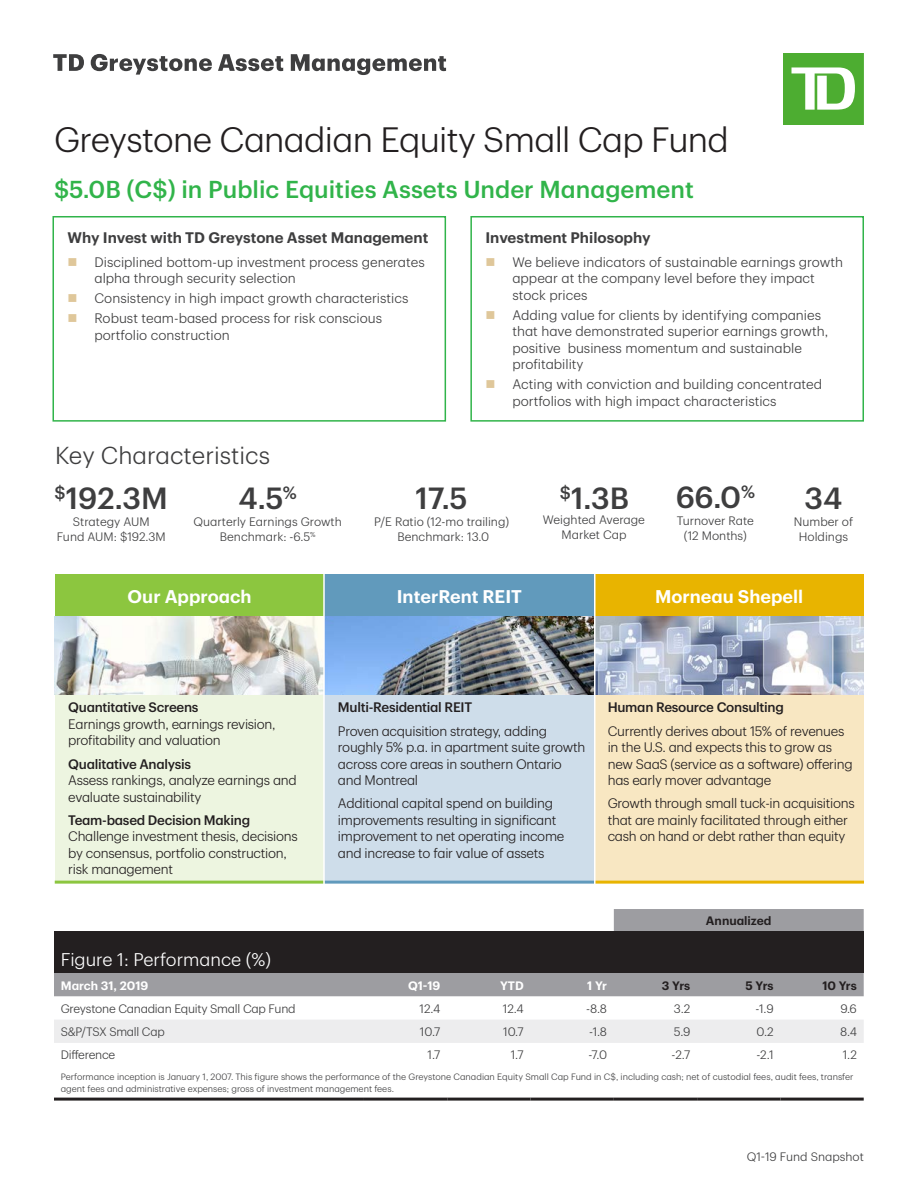
<style>
.page{position:relative;width:918px;height:1188px;background:#fff}
.page>*{position:absolute;margin:0;border:0;box-sizing:border-box;transform-origin:0 0}
.Interior_Headline{font:300 34.5px "TD Graphik";letter-spacing:-.02em;color:#231f20}
.Interior_Headline-2{font:500 30px "TD Graphik";color:#3e3e3f}
.Interior_Headline-3{font:500 24px "TD Graphik";color:#31b44a}
.Body_Headline_2{font:300 24px "TD Graphik";color:#3e3e3f}
.Table_Title{font:600 18px "TD Graphik";color:#fff}
.Table_Title-2{font:300 18px "TD Graphik";color:#fff}
.t1{font:600 15px "TD Graphik";color:#3e3e3f}
.t2{font:300 13.5px/16.5px "TD Graphik";letter-spacing:-.02em;color:#231f20}
.t3{font:300 13.5px/16.5px "TD Graphik";color:#3e3e3f}
.t4{font:500 13.5px "TD Graphik";letter-spacing:-.02em;color:#231f20}
.Body_Headline_2-2{font:300 12px/15px "TD Graphik";color:#3e3e3f;text-align:center}
.Body_Headline_2-3{font:300 12px "TD Graphik";letter-spacing:-.02em;color:#3e3e3f}
.t5{font:600 12px "TD Graphik";color:#231f20}
.Table_Title-3{font:600 12px "TD Graphik";color:#fff}
.Page{font:300 12px "TD Graphik";color:#3e3e3f}
.t6{font:300 9px/12px "TD Graphik";color:#3e3e3f}
</style>
<div class="page">
<svg style="left:783px;top:54px;width:81px;height:70px"></svg>
<div style="left:55px;top:574px;width:269px;height:42px;background:#8cc63f"></div>
<div style="left:324px;top:574px;width:270px;height:42px;background:#619abc"></div>
<div style="left:594px;top:574px;width:270px;height:42px;background:#e8b400"></div>
<div style="left:55px;top:694px;width:269px;height:188px;background:#edf5e0"></div>
<div style="left:324px;top:694px;width:270px;height:188px;background:#ceddea"></div>
<div style="left:594px;top:694px;width:270px;height:188px;background:#f8e7c2"></div>
<hr style="left:55px;top:881px;width:269px;height:3px;background:#8cc63f">
<hr style="left:594px;top:881px;width:270px;height:3px;background:#e8b400">
<hr style="left:324px;top:881px;width:270px;height:3px;background:#619abc">
<img style="left:55px;top:616px;width:809px;height:78px">
<svg style="left:54px;top:909px;width:810px;height:87px;fill:#9d9da1"></svg>
<div style="left:54px;top:931px;width:810px;height:42px;background:#231f20"></div>
<div style="left:54px;top:1020px;width:810px;height:23px;background:#ededee"></div>
<hr style="left:54px;top:1098px;width:310px;height:3px;background:#231f20">
<hr style="left:364px;top:1098px;width:83px;height:3px;background:#231f20">
<hr style="left:447px;top:1098px;width:84px;height:3px;background:#231f20">
<hr style="left:531px;top:1098px;width:83px;height:3px;background:#231f20">
<hr style="left:614px;top:1098px;width:83px;height:3px;background:#231f20">
<hr style="left:697px;top:1098px;width:83px;height:3px;background:#231f20">
<hr style="left:780px;top:1098px;width:84px;height:3px;background:#231f20">
<hr style="left:323px;top:561px;width:2px;height:329px;background:#fff">
<hr style="left:594px;top:561px;width:2px;height:329px;background:#fff">
<div style="left:52px;top:216px;width:394px;height:206px;border:2px solid #31b44a"></div>
<div style="left:470px;top:216px;width:394px;height:206px;border:2px solid #31b44a"></div>
<svg style="left:53px;top:54px;width:393px;height:21px"></svg>
<p class="Interior_Headline" style="left:54px;top:114px;width:676px">Greystone Canadian Equity Small Cap Fund</p>
<p class="Interior_Headline-3" style="left:54px;top:171px;width:641px">$5.0B (C$) in Public Equities Assets Under Management</p>
<p class="t1" style="left:68px;top:226px;width:362px">Why Invest with TD Greystone Asset Management</p>
<p class="t3" style="left:94px;top:252px;width:332px">Disciplined bottom-up investment process generates alpha through security selection</p>
<p class="t3" style="left:94px;top:289px;width:315px">Consistency in high impact growth characteristics</p>
<p class="t3" style="left:94px;top:309px;width:289px">Robust team-based process for risk conscious portfolio construction</p>
<p class="t1" style="left:485px;top:226px;width:167px">Investment Philosophy</p>
<p class="t3" style="left:512px;top:252px;width:332px">We believe indicators of sustainable earnings growth appear at the company level before they impact stock prices</p>
<p class="t3" style="left:512px;top:305px;width:317px">Adding value for clients by identifying companies that have demonstrated superior earnings growth, positive business momentum and sustainable profitability</p>
<p class="t3" style="left:512px;top:375px;width:311px">Acting with conviction and building concentrated portfolios with high impact characteristics</p>
<p class="Body_Headline_2" style="left:55px;top:437px;width:216px">Key Characteristics</p>
<p class="Interior_Headline-2" style="left:55px;top:475px;width:115px"><sup>$</sup>192.3M</p>
<p class="Body_Headline_2-2" style="left:73px;top:513px;width:78px">Strategy AUM</p>
<p class="Body_Headline_2-2" style="left:57px;top:528px;width:110px">Fund AUM: $192.3M</p>
<p class="Interior_Headline-2" style="left:238px;top:475px;width:60px">4.5<sup>%</sup></p>
<p class="Body_Headline_2-2" style="left:193px;top:513px;width:150px">Quarterly Earnings Growth<br>Benchmark: -6.5<sup>%</sup></p>
<p class="Interior_Headline-2" style="left:416px;top:475px;width:54px">17.5</p>
<p class="Body_Headline_2-2" style="left:374px;top:513px;width:136px">P/E Ratio (12-mo trailing)</p>
<p class="Body_Headline_2-2" style="left:397px;top:528px;width:93px">Benchmark: 13.0</p>
<p class="Interior_Headline-2" style="left:560px;top:476px;width:71px"><sup>$</sup>1.3B</p>
<p class="Body_Headline_2-2" style="left:543px;top:511px;width:104px">Weighted Average</p>
<p class="Body_Headline_2-2" style="left:561px;top:526px;width:67px">Market Cap</p>
<p class="Interior_Headline-2" style="left:676px;top:474px;width:81px">66.0<sup>%</sup></p>
<p class="Body_Headline_2-2" style="left:677px;top:512px;width:79px">Turnover Rate</p>
<p class="Body_Headline_2-2" style="left:684px;top:527px;width:65px">(12 Months)</p>
<p class="Interior_Headline-2" style="left:805px;top:475px;width:39px">34</p>
<p class="Body_Headline_2-2" style="left:794px;top:513px;width:61px">Number of<br>Holdings</p>
<p class="Table_Title" style="left:128px;top:583px;width:125px">Our Approach</p>
<p class="Table_Title" style="left:397px;top:583px;width:127px">InterRent REIT</p>
<p class="Table_Title" style="left:655px;top:583px;width:150px">Morneau Shepell</p>
<p class="t4" style="left:68px;top:697px;width:132px">Quantitative Screens</p>
<p class="t2" style="left:68px;top:715px;width:209px">Earnings growth, earnings revision, profitability and valuation</p>
<p class="t4" style="left:68px;top:753px;width:125px">Qualitative Analysis</p>
<p class="t2" style="left:68px;top:771px;width:230px">Assess rankings, analyze earnings and evaluate sustainability</p>
<p class="t4" style="left:68px;top:810px;width:183px">Team-based Decision Making</p>
<p class="t2" style="left:68px;top:827px;width:231px">Challenge investment thesis, decisions by consensus, portfolio construction, risk management</p>
<p class="t4" style="left:338px;top:697px;width:136px">Multi-Residential REIT</p>
<p class="t2" style="left:338px;top:721px;width:249px">Proven acquisition strategy, adding roughly 5% p.a. in apartment suite growth across core areas in southern Ontario and Montreal</p>
<p class="t2" style="left:338px;top:794px;width:228px">Additional capital spend on building improvements resulting in significant improvement to net operating income and increase to fair value of assets</p>
<p class="t4" style="left:608px;top:697px;width:178px">Human Resource Consulting</p>
<p class="t2" style="left:608px;top:721px;width:246px">Currently derives about 15% of revenues in the U.S. and expects this to grow as new SaaS (service as a software) offering has early mover advantage</p>
<p class="t2" style="left:608px;top:794px;width:248px">Growth through small tuck-in acquisitions that are mainly facilitated through either cash on hand or debt rather than equity</p>
<p class="t5" style="left:706px;top:912px;width:67px">Annualized</p>
<p class="Table_Title-2" style="left:61px;top:946px;width:212px">Figure 1: Performance (%)</p>
<p class="Table_Title-3" style="left:61px;top:976px;width:89px">March 31, 2019</p>
<p class="Table_Title-3" style="left:408px;top:976px;width:34px">Q1-19</p>
<p class="Table_Title-3" style="left:500px;top:976px;width:25px">YTD</p>
<p class="Table_Title-3" style="left:587px;top:976px;width:21px">1 Yr</p>
<p class="t5" style="left:662px;top:976px;width:30px">3 Yrs</p>
<p class="t5" style="left:745px;top:976px;width:30px">5 Yrs</p>
<p class="t5" style="left:822px;top:976px;width:36px">10 Yrs</p>
<p class="Body_Headline_2-3" style="left:61px;top:1000px;width:236px">Greystone Canadian Equity Small Cap Fund</p>
<p class="Body_Headline_2-2" style="left:420px;top:1000px;width:22px">12.4</p>
<p class="Body_Headline_2-2" style="left:503px;top:1000px;width:22px">12.4</p>
<p class="Body_Headline_2-2" style="left:586px;top:1000px;width:22px">-8.8</p>
<p class="Body_Headline_2-2" style="left:674px;top:1000px;width:18px">3.2</p>
<p class="Body_Headline_2-2" style="left:756px;top:1000px;width:20px">-1.9</p>
<p class="Body_Headline_2-2" style="left:840px;top:1000px;width:18px">9.6</p>
<p class="Body_Headline_2-3" style="left:61px;top:1023px;width:105px">S&amp;P/TSX Small Cap</p>
<p class="Body_Headline_2-2" style="left:420px;top:1023px;width:22px">10.7</p>
<p class="Body_Headline_2-2" style="left:503px;top:1023px;width:22px">10.7</p>
<p class="Body_Headline_2-2" style="left:589px;top:1023px;width:19px">-1.8</p>
<p class="Body_Headline_2-2" style="left:674px;top:1023px;width:18px">5.9</p>
<p class="Body_Headline_2-2" style="left:757px;top:1023px;width:19px">0.2</p>
<p class="Body_Headline_2-2" style="left:840px;top:1023px;width:18px">8.4</p>
<p class="Body_Headline_2-3" style="left:61px;top:1046px;width:56px">Difference</p>
<p class="Body_Headline_2-2" style="left:428px;top:1047px;width:14px">1.7</p>
<p class="Body_Headline_2-2" style="left:511px;top:1047px;width:14px">1.7</p>
<p class="Body_Headline_2-2" style="left:588px;top:1047px;width:20px">-7.0</p>
<p class="Body_Headline_2-2" style="left:672px;top:1047px;width:20px">-2.7</p>
<p class="Body_Headline_2-2" style="left:757px;top:1047px;width:19px">-2.1</p>
<p class="Body_Headline_2-2" style="left:843px;top:1047px;width:15px">1.2</p>
<p class="t6" style="left:61px;top:1070px;width:794px">Performance inception is January 1, 2007. This figure shows the performance of the Greystone Canadian Equity Small Cap Fund in C$, including cash; net of custodial fees, audit fees, transfer agent fees and administrative expenses; gross of investment management fees.</p>
<p class="Page" style="left:747px;top:1148px;width:119px">Q1-19 Fund Snapshot</p>
</div>
